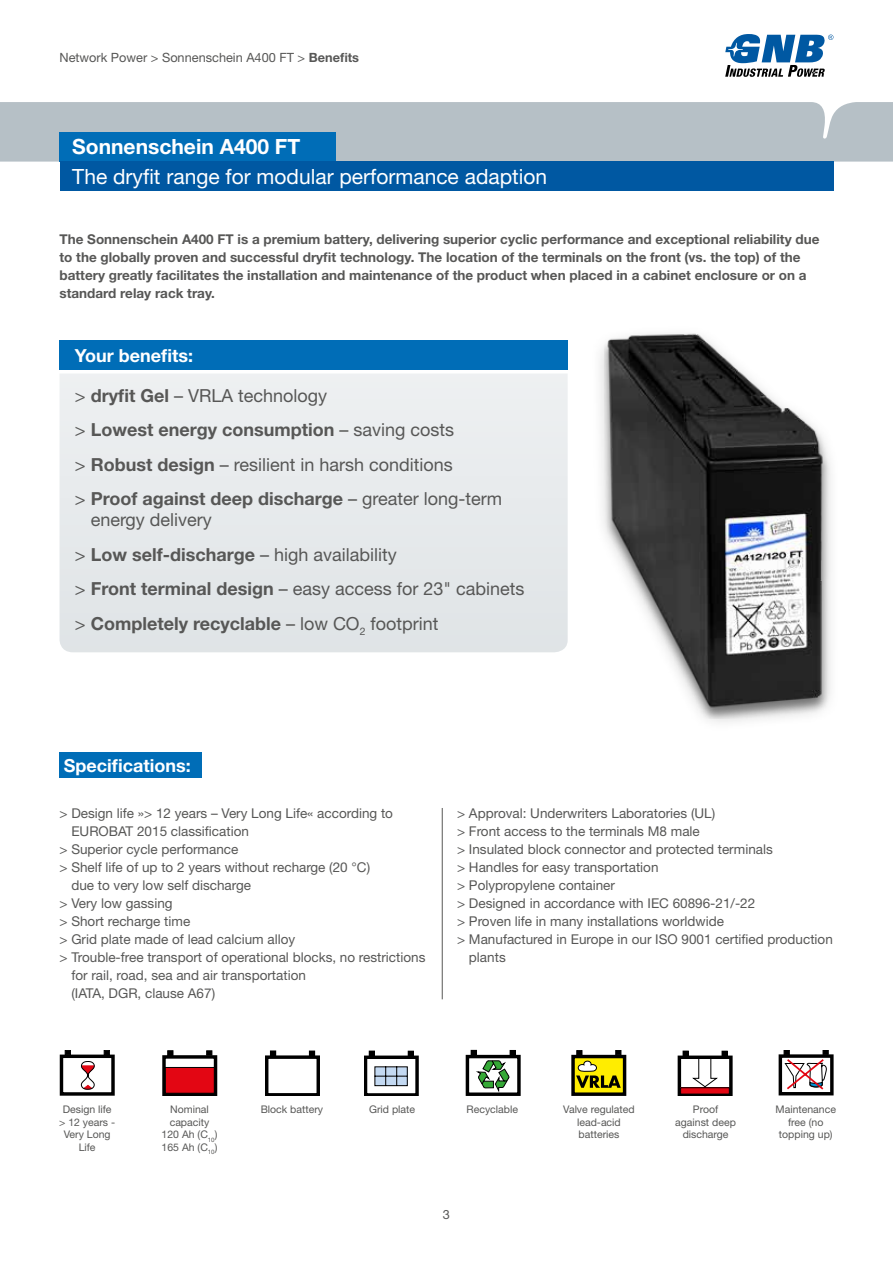
<style>
.page{position:relative;width:893px;height:1263px;background:#fff}
.page>*{position:absolute;margin:0;border:0;box-sizing:border-box;transform-origin:0 0}
.t1{font:21px "Helvetica Neue LT Std";color:#fff}
.t2{font:700 21px "Helvetica Neue LT Std";color:#fff}
.t3{font:18px/34.3px "Helvetica Neue LT Std";color:#575756}
.t4{font:700 18px "Helvetica Neue LT Std";color:#fff}
.t5{font:13.5px "Helvetica Neue LT Std";color:#575756}
.t6{font:700 13.5px/18px "Helvetica Neue LT Std";color:#575756}
.t7{font:12.75px "Helvetica Neue LT Std";color:#575756}
.t8{font:10.5px/12.6px "Helvetica Neue LT Std";color:#575756;text-align:center}
.s1{font-weight:700}
</style>
<div class="page">
<div style="left:0;top:102px;width:893px;height:60px;background:#b6c0c6"></div>
<svg style="left:725px;top:34px;width:108px;height:43px"></svg>
<div style="left:60px;top:132px;width:276px;height:30px;background:#006db7"></div>
<div style="left:60px;top:162px;width:773px;height:29px;background:#0058a2"></div>
<div style="left:60px;top:374px;width:508px;height:278px;background:#e7eaec"></div>
<div style="left:60px;top:340px;width:508px;height:30px;background:#006db7"></div>
<hr style="left:442px;top:808px;width:1px;height:191px;background:#575756">
<div style="left:60px;top:753px;width:142px;height:25px;background:#006db7"></div>
<div style="left:605px;top:335px;width:225px;height:384px;background:#000;opacity:.4"></div>
<img style="left:605px;top:333px;width:222px;height:381px">
<div style="left:60px;top:1054px;width:55px;height:42px;background:#fff;border:3px solid #000"></div>
<svg style="left:65px;top:1050px;width:6px;height:5px"></svg>
<svg style="left:104px;top:1050px;width:5px;height:4px"></svg>
<svg style="left:81px;top:1061px;width:14px;height:29px"></svg>
<div style="left:571px;top:1055px;width:55px;height:41px;background:#ffed00;border:3px solid #000"></div>
<svg style="left:576px;top:1050px;width:45px;height:38px"></svg>
<div style="left:162px;top:1055px;width:55px;height:41px;background:#fff;border:3px solid #000"></div>
<svg style="left:168px;top:1051px;width:5px;height:5px"></svg>
<svg style="left:207px;top:1051px;width:5px;height:4px"></svg>
<div style="left:165px;top:1067px;width:50px;height:27px;background:#e30613;border:1px solid #000"></div>
<div style="left:678px;top:1055px;width:55px;height:41px;border:3px solid #000"></div>
<svg style="left:680px;top:1051px;width:50px;height:44px"></svg>
<div style="left:265px;top:1055px;width:55px;height:41px;border:3px solid #000"></div>
<svg style="left:270px;top:1051px;width:6px;height:4px"></svg>
<svg style="left:309px;top:1051px;width:6px;height:4px"></svg>
<div style="left:779px;top:1054px;width:54px;height:41px;background:#fff;border:3px solid #000"></div>
<svg style="left:784px;top:1050px;width:44px;height:40px"></svg>
<div style="left:364px;top:1055px;width:55px;height:41px;border:3px solid #000"></div>
<svg style="left:369px;top:1051px;width:6px;height:5px"></svg>
<svg style="left:408px;top:1051px;width:5px;height:4px"></svg>
<svg style="left:374px;top:1066px;width:34px;height:20px"></svg>
<div style="left:466px;top:1055px;width:54px;height:41px;border:3px solid #000"></div>
<svg style="left:471px;top:1050px;width:44px;height:44px"></svg>
<p class="t7" style="left:60px;top:50px;width:301px">Network Power &gt; Sonnenschein A400 FT &gt; <span class="s1">Benefits</span></p>
<h1 class="t2" style="left:72px;top:134px;width:229px">Sonnenschein A400 FT</h1>
<h1 class="t1" style="left:72px;top:164px;width:476px">The dryfit range for modular performance adaption</h1>
<p class="t6" style="left:60px;top:229px;width:761px">The Sonnenschein A400 FT is a premium battery, delivering superior cyclic performance and exceptional reliability due to the globally proven and successful dryfit technology. The location of the terminals on the front (vs. the top) of the battery greatly facilitates the installation and maintenance of the product when placed in a cabinet enclosure or on a standard relay rack tray.</p>
<h2 class="t4" style="left:75px;top:344px;width:120px">Your benefits:</h2>
<h2 class="t3" style="left:75px;top:378px;width:429px">&gt; <span class="s1">dryfit Gel</span> – VRLA technology<br>&gt; <span class="s1">Lowest energy consumption</span> – saving costs<br>&gt; <span class="s1">Robust design</span> – resilient in harsh conditions<br>&gt; <span class="s1">Proof against deep discharge</span> – greater long-term</h2>
<h2 class="t3" style="left:75px;top:503px;width:451px;text-indent:16px">energy delivery<br>&gt; <span class="s1">Low self-discharge</span> – high availability<br>&gt; <span class="s1">Front terminal design</span> – easy access for 23" cabinets &gt; <span class="s1">Completely recyclable</span> – low CO<sub>2</sub> footprint</h2>
<h2 class="t4" style="left:64px;top:754px;width:128px">Specifications:</h2>
<p class="t5" style="left:60px;top:805px;width:335px">&gt; Design life »&gt; 12 years – Very Long Life« according to</p>
<p class="t5" style="left:71px;top:823px;width:179px">EUROBAT 2015 classification</p>
<p class="t5" style="left:60px;top:841px;width:180px">&gt; Superior cycle performance</p>
<p class="t5" style="left:60px;top:859px;width:312px">&gt; Shelf life of up to 2 years without recharge (20 °C)</p>
<p class="t5" style="left:71px;top:877px;width:181px">due to very low self discharge</p>
<p class="t5" style="left:60px;top:895px;width:115px">&gt; Very low gassing</p>
<p class="t5" style="left:60px;top:913px;width:132px">&gt; Short recharge time</p>
<p class="t5" style="left:60px;top:931px;width:237px">&gt; Grid plate made of lead calcium alloy</p>
<p class="t5" style="left:60px;top:949px;width:367px">&gt; Trouble-free transport of operational blocks, no restrictions</p>
<p class="t5" style="left:71px;top:967px;width:236px">for rail, road, sea and air transportation</p>
<p class="t5" style="left:71px;top:985px;width:145px">(IATA, DGR, clause A67)</p>
<p class="t5" style="left:457px;top:805px;width:260px">&gt; Approval: Underwriters Laboratories (UL)</p>
<p class="t5" style="left:457px;top:823px;width:244px">&gt; Front access to the terminals M8 male</p>
<p class="t5" style="left:457px;top:841px;width:317px">&gt; Insulated block connector and protected terminals</p>
<p class="t5" style="left:457px;top:859px;width:203px">&gt; Handles for easy transportation</p>
<p class="t5" style="left:457px;top:877px;width:159px">&gt; Polypropylene container</p>
<p class="t5" style="left:457px;top:895px;width:300px">&gt; Designed in accordance with IEC 60896-21/-22</p>
<p class="t5" style="left:457px;top:913px;width:268px">&gt; Proven life in many installations worldwide</p>
<p class="t5" style="left:457px;top:931px;width:377px">&gt; Manufactured in Europe in our ISO 9001 certified production</p>
<p class="t5" style="left:469px;top:949px;width:38px">plants</p>
<p class="t8" style="left:369px;top:1103px;width:48px">Grid plate</p>
<p class="t8" style="left:467px;top:1103px;width:53px">Recyclable</p>
<p class="t8" style="left:59px;top:1103px;width:58px">Design life &gt; 12 years -<br>Very Long<br>Life</p>
<p class="t8" style="left:563px;top:1103px;width:73px">Valve regulated lead-acid batteries</p>
<p class="t8" style="left:162px;top:1103px;width:57px">Nominal capacity<br>120 Ah (C<sub>10</sub>)<br>165 Ah (C<sub>10</sub>)</p>
<p class="t8" style="left:675px;top:1103px;width:62px">Proof against deep discharge</p>
<p class="t8" style="left:261px;top:1103px;width:64px">Block battery</p>
<p class="t8" style="left:776px;top:1103px;width:62px">Maintenance free (no topping up)</p>
<p class="t7" style="left:443px;top:1206px;width:9px">3</p>
</div>
